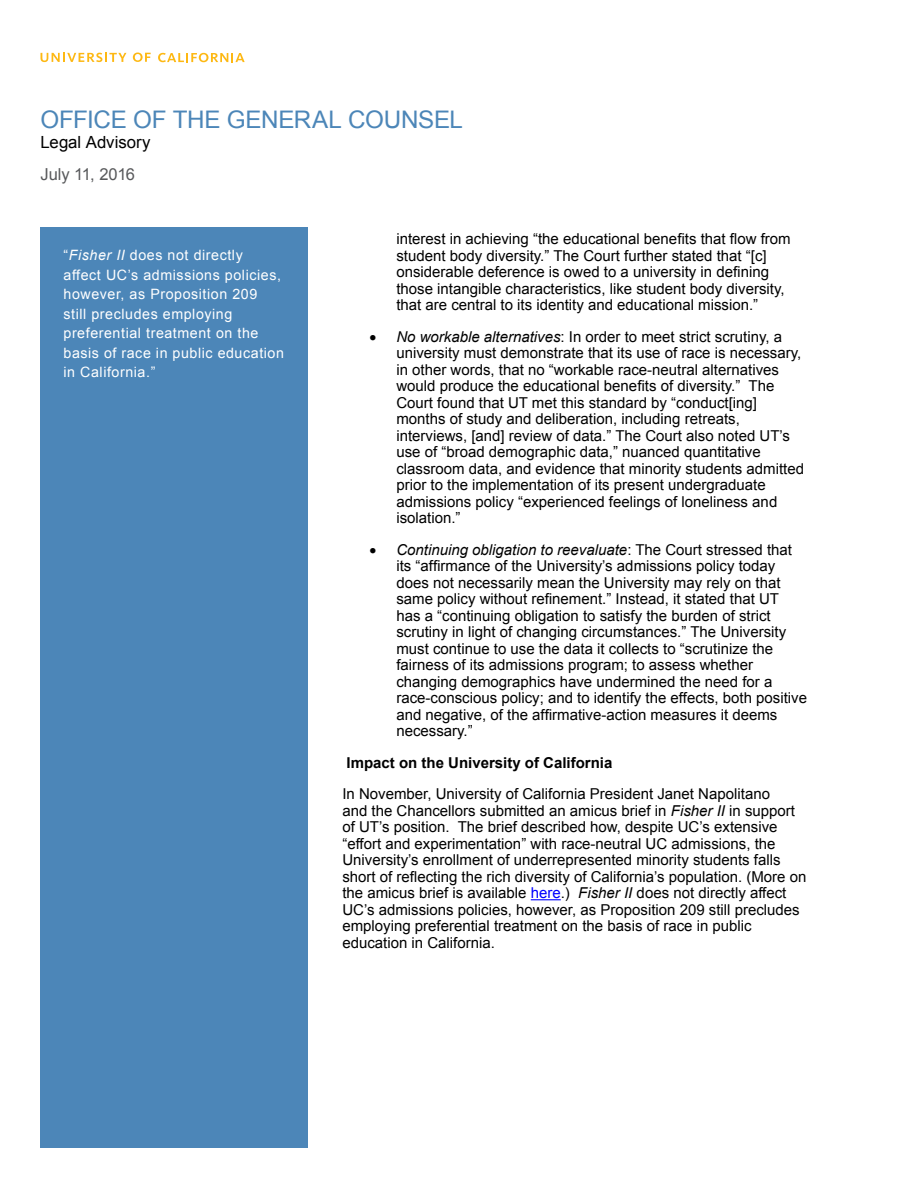
<style>
.page{position:relative;width:918px;height:1188px;background:#fff}
.page>*{position:absolute;margin:0;border:0;box-sizing:border-box;transform-origin:0 0}
.t1{font:24.15px "Arial";letter-spacing:-.015em;color:#4c86b8}
.t2{font:16.8px "Arial";color:#000}
.t3{font:16.5px "Arial";letter-spacing:-.005em;color:#58595b}
.t4{font:15px/16.5px "Arial";color:#000}
.t5{font:700 15px "Arial";color:#000}
.t6{font:14.25px/19.5px "Arial";letter-spacing:.04em;color:#fff}
.s1{font-style:italic}
.s2{color:#00f}
</style>
<div class="page">
<div style="left:40px;top:227px;width:268px;height:921px;background:#4c86b8"></div>
<svg style="left:40px;top:53px;width:86px;height:9px"></svg>
<svg style="left:133px;top:53px;width:18px;height:9px"></svg>
<svg style="left:158px;top:53px;width:87px;height:9px"></svg>
<hr style="left:531px;top:899px;width:30px;height:1px;background:#00f">
<h1 class="t1" style="left:40px;top:104px;width:424px">OFFICE OF THE GENERAL COUNSEL</h1>
<p class="t2" style="left:40px;top:131px;width:112px">Legal Advisory</p>
<p class="t3" style="left:40px;top:163px;width:96px">July 11, 2016</p>
<p class="t6" style="left:64px;top:246px;width:222px">“<span class="s1">Fisher II</span> does not directly<br>affect UC’s admissions policies, however, as Proposition 209<br>still precludes employing preferential treatment on the basis of race in public education in California.”</p>
<p class="t4" style="left:396px;top:231px;width:396px">interest in achieving “the educational benefits that flow from student body diversity.” The Court further stated that “[c] onsiderable deference is owed to a university in defining those intangible characteristics, like student body diversity, that are central to its identity and educational mission.”</p>
<p class="t4" style="left:396px;top:328px;width:409px;text-indent:-27px">• <span class="s1">No workable alternatives</span>: In order to meet strict scrutiny, a university must demonstrate that its use of race is necessary, in other words, that no “workable race-neutral alternatives would produce the educational benefits of diversity.” The Court found that UT met this standard by “conduct[ing] months of study and deliberation, including retreats, interviews, [and] review of data.” The Court also noted UT’s use of “broad demographic data,” nuanced quantitative classroom data, and evidence that minority students admitted prior to the implementation of its present undergraduate admissions policy “experienced feelings of loneliness and isolation.”</p>
<p class="t4" style="left:396px;top:541px;width:412px;text-indent:-27px">• <span class="s1">Continuing obligation to reevaluate</span>: The Court stressed that its “affirmance of the University’s admissions policy today does not necessarily mean the University may rely on that same policy without refinement.” Instead, it stated that UT<br>has a “continuing obligation to satisfy the burden of strict scrutiny in light of changing circumstances.” The University must continue to use the data it collects to “scrutinize the fairness of its admissions program; to assess whether changing demographics have undermined the need for a race-conscious policy; and to identify the effects, both positive and negative, of the affirmative-action measures it deems necessary.”</p>
<p class="t5" style="left:347px;top:752px;width:267px">Impact on the University of California</p>
<p class="t4" style="left:342px;top:786px;width:466px">In November, University of California President Janet Napolitano<br>and the Chancellors submitted an amicus brief in <span class="s1">Fisher II</span> in support of UT’s position. The brief described how, despite UC’s extensive “effort and experimentation” with race-neutral UC admissions, the University’s enrollment of underrepresented minority students falls short of reflecting the rich diversity of California’s population. (More on the amicus brief is available <span class="s2">here</span>.) <span class="s1">Fisher II</span> does not directly affect UC’s admissions policies, however, as Proposition 209 still precludes employing preferential treatment on the basis of race in public education in California.</p>
</div>
